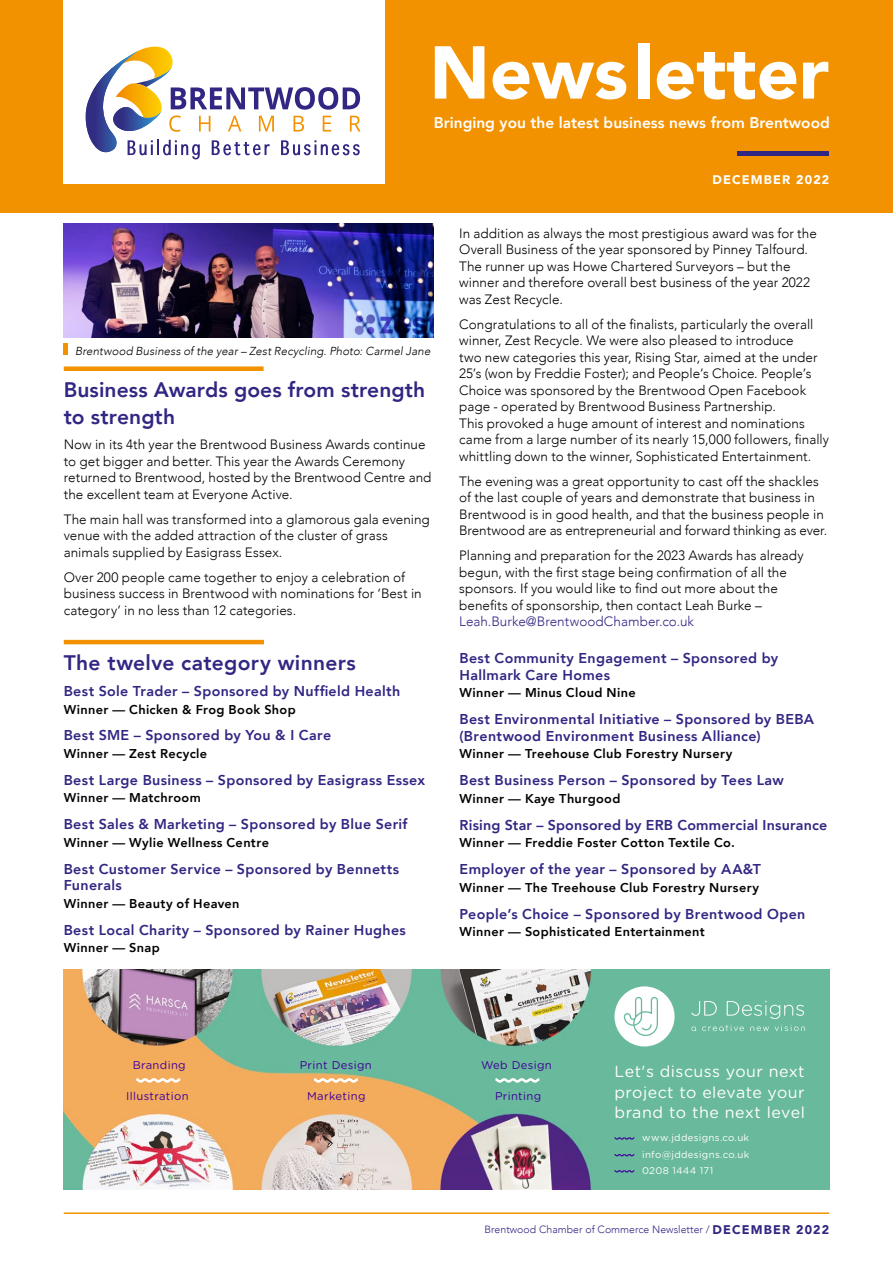
<style>
.page{position:relative;width:893px;height:1263px;background:#fff}
.page>*{position:absolute;margin:0;border:0;box-sizing:border-box;transform-origin:0 0}
.t1{font:900 73.95px "Avenir";color:#fff}
.t2{font:800 21px/27px "Avenir";letter-spacing:.01em;color:#312783}
.t3{font:16.05px/20.2px "Gotham Rounded";letter-spacing:.03em;color:#fff;text-align:justify}
.t4{font:800 15.45px "Avenir";color:#fff}
.t5{font:800 14.25px/16.5px "Avenir";letter-spacing:.025em;color:#312783}
.t6{font:300 13.5px/16.5px "Avenir";letter-spacing:.005em;color:#000}
.t7{font:300 13.5px "Avenir";letter-spacing:.005em;color:#312783}
.t8{font:800 12.75px "Avenir";letter-spacing:.03em;color:#000}
.t9{font:900 12.6px "Avenir";letter-spacing:.09em;color:#fff}
.t10{font:italic 300 11.55px "Avenir";letter-spacing:.005em;color:#000}
.t11{font:11.25px "Gotham Rounded";letter-spacing:.03em;color:#3f0099}
.t12{font:300 10.5px "Avenir";letter-spacing:.005em;color:#312783}
.t13{font:9.75px/16.5px "Gotham Rounded";letter-spacing:.03em;color:#fff;text-align:justify}
.s1{font-weight:900;font-size:12.6px}
</style>
<div class="page">
<hr style="left:64px;top:1212px;width:765px;height:2px;background:#f39200">
<div style="left:0;top:0;width:893px;height:212px;background:#f39200"></div>
<div style="left:64px;top:0;width:321px;height:184px;background:#fff"></div>
<img style="left:64px;top:970px;width:765px;height:219px">
<svg style="left:691px;top:1001px;width:26px;height:15px"></svg>
<svg style="left:727px;top:1001px;width:77px;height:18px"></svg>
<svg style="left:691px;top:1026px;width:5px;height:5px"></svg>
<svg style="left:702px;top:1025px;width:42px;height:6px"></svg>
<svg style="left:750px;top:1026px;width:19px;height:5px"></svg>
<svg style="left:775px;top:1025px;width:30px;height:6px"></svg>
<svg style="left:614px;top:986px;width:61px;height:60px"></svg>
<svg style="left:613px;top:1137px;width:22px;height:3px"></svg>
<svg style="left:613px;top:1153px;width:22px;height:4px"></svg>
<svg style="left:613px;top:1169px;width:22px;height:4px"></svg>
<svg style="left:311px;top:1077px;width:49px;height:7px"></svg>
<svg style="left:493px;top:1077px;width:49px;height:7px"></svg>
<svg style="left:134px;top:1077px;width:49px;height:7px"></svg>
<svg style="left:86px;top:47px;width:275px;height:112px"></svg>
<hr style="left:737px;top:151px;width:92px;height:4px;background:#312783">
<div style="left:64px;top:366px;width:200px;height:5px;background:#f39200"></div>
<img style="left:64px;top:224px;width:370px;height:113px">
<hr style="left:64px;top:343px;width:4px;height:12px;background:#f39200">
<hr style="left:64px;top:640px;width:200px;height:4px;background:#f39200">
<h1 class="t1" style="left:429px;top:9px;width:401px">Newsletter</h1>
<p class="t4" style="left:434px;top:110px;width:398px">Bringing you the latest business news from Brentwood</p>
<p class="t10" style="left:75px;top:344px;width:357px">Brentwood Business of the year – Zest Recycling. Photo: Carmel Jane</p>
<h2 class="t2" style="left:64px;top:376px;width:363px">Business Awards goes from strength to strength</h2>
<p class="t6" style="left:64px;top:436px;width:369px">Now in its 4th year the Brentwood Business Awards continue to get bigger and better. This year the Awards Ceremony returned to Brentwood, hosted by the Brentwood Centre and the excellent team at Everyone Active.</p>
<p class="t6" style="left:64px;top:511px;width:368px">The main hall was transformed into a glamorous gala evening venue with the added attraction of the cluster of grass animals supplied by Easigrass Essex.</p>
<p class="t6" style="left:64px;top:569px;width:359px">Over 200 people came together to enjoy a celebration of business success in Brentwood with nominations for ‘Best in category’ in no less than 12 categories.</p>
<h2 class="t2" style="left:64px;top:649px;width:294px">The twelve category winners</h2>
<p class="t5" style="left:64px;top:682px;width:338px">Best Sole Trader – Sponsored by Nuffield Health</p>
<p class="t8" style="left:64px;top:699px;width:233px">Winner — Chicken &amp; Frog Book Shop</p>
<p class="t5" style="left:64px;top:727px;width:269px">Best SME – Sponsored by You &amp; I Care</p>
<p class="t8" style="left:64px;top:744px;width:145px">Winner — Zest Recycle</p>
<p class="t5" style="left:64px;top:771px;width:363px">Best Large Business – Sponsored by Easigrass Essex</p>
<p class="t8" style="left:64px;top:788px;width:138px">Winner — Matchroom</p>
<p class="t5" style="left:64px;top:816px;width:345px">Best Sales &amp; Marketing – Sponsored by Blue Serif</p>
<p class="t8" style="left:64px;top:832px;width:207px">Winner — Wylie Wellness Centre</p>
<p class="t5" style="left:64px;top:860px;width:337px">Best Customer Service – Sponsored by Bennetts<br>Funerals</p>
<p class="t8" style="left:64px;top:893px;width:177px">Winner — Beauty of Heaven</p>
<p class="t5" style="left:64px;top:921px;width:344px">Best Local Charity – Sponsored by Rainer Hughes</p>
<p class="t8" style="left:64px;top:938px;width:98px">Winner — Snap</p>
<p class="t9" style="left:712px;top:168px;width:118px">DECEMBER 2022</p>
<p class="t6" style="left:459px;top:225px;width:359px">In addition as always the most prestigious award was for the Overall Business of the year sponsored by Pinney Talfourd.<br>The runner up was Howe Chartered Surveyors – but the winner and therefore overall best business of the year 2022 was Zest Recycle.</p>
<p class="t6" style="left:459px;top:316px;width:371px">Congratulations to all of the finalists, particularly the overall winner, Zest Recycle. We were also pleased to introduce<br>two new categories this year, Rising Star, aimed at the under 25’s (won by Freddie Foster); and People’s Choice. People’s Choice was sponsored by the Brentwood Open Facebook page - operated by Brentwood Business Partnership.<br>This provoked a huge amount of interest and nominations came from a large number of its nearly 15,000 followers, finally whittling down to the winner, Sophisticated Entertainment.</p>
<p class="t6" style="left:459px;top:473px;width:370px">The evening was a great opportunity to cast off the shackles of the last couple of years and demonstrate that business in Brentwood is in good health, and that the business people in Brentwood are as entrepreneurial and forward thinking as ever.</p>
<p class="t6" style="left:459px;top:547px;width:346px">Planning and preparation for the 2023 Awards has already begun, with the first stage being confirmation of all the sponsors. If you would like to find out more about the benefits of sponsorship, then contact Leah Burke –</p>
<p class="t7" style="left:459px;top:614px;width:236px">Leah.Burke@BrentwoodChamber.co.uk</p>
<p class="t5" style="left:460px;top:650px;width:320px">Best Community Engagement – Sponsored by<br>Hallmark Care Homes</p>
<p class="t8" style="left:460px;top:683px;width:178px">Winner — Minus Cloud Nine</p>
<p class="t5" style="left:460px;top:711px;width:356px">Best Environmental Initiative – Sponsored by BEBA (Brentwood Environment Business Alliance)</p>
<p class="t8" style="left:460px;top:744px;width:274px">Winner — Treehouse Club Forestry Nursery</p>
<p class="t5" style="left:460px;top:772px;width:326px">Best Business Person – Sponsored by Tees Law</p>
<p class="t8" style="left:460px;top:788px;width:162px">Winner — Kaye Thurgood</p>
<p class="t5" style="left:460px;top:816px;width:369px">Rising Star – Sponsored by ERB Commercial Insurance</p>
<p class="t8" style="left:460px;top:833px;width:277px">Winner — Freddie Foster Cotton Textile Co.</p>
<p class="t5" style="left:460px;top:861px;width:303px">Employer of the year – Sponsored by AA&amp;T</p>
<p class="t8" style="left:460px;top:877px;width:301px">Winner — The Treehouse Club Forestry Nursery</p>
<p class="t5" style="left:460px;top:905px;width:347px">People’s Choice – Sponsored by Brentwood Open</p>
<p class="t8" style="left:460px;top:922px;width:247px">Winner — Sophisticated Entertainment</p>
<p class="t11" style="left:133px;top:1058px;width:55px">Branding</p>
<p class="t11" style="left:300px;top:1058px;width:74px">Print Design</p>
<p class="t11" style="left:481px;top:1058px;width:72px">Web Design</p>
<p class="t11" style="left:126px;top:1088px;width:64px">Illustration</p>
<p class="t11" style="left:307px;top:1088px;width:60px">Marketing</p>
<p class="t11" style="left:495px;top:1088px;width:48px">Printing</p>
<p class="t3" style="left:614px;top:1061px;width:192px">Let's discuss your next project to elevate your brand to the next level</p>
<p class="t13" style="left:642px;top:1129px;width:109px">www.jddesigns.co.uk info@jddesigns.co.uk 0208 1444 171</p>
<p class="t12" style="left:485px;top:1223px;width:346px">Brentwood Chamber of Commerce Newsletter / <span class="s1">DECEMBER 2022</span></p>
</div>
